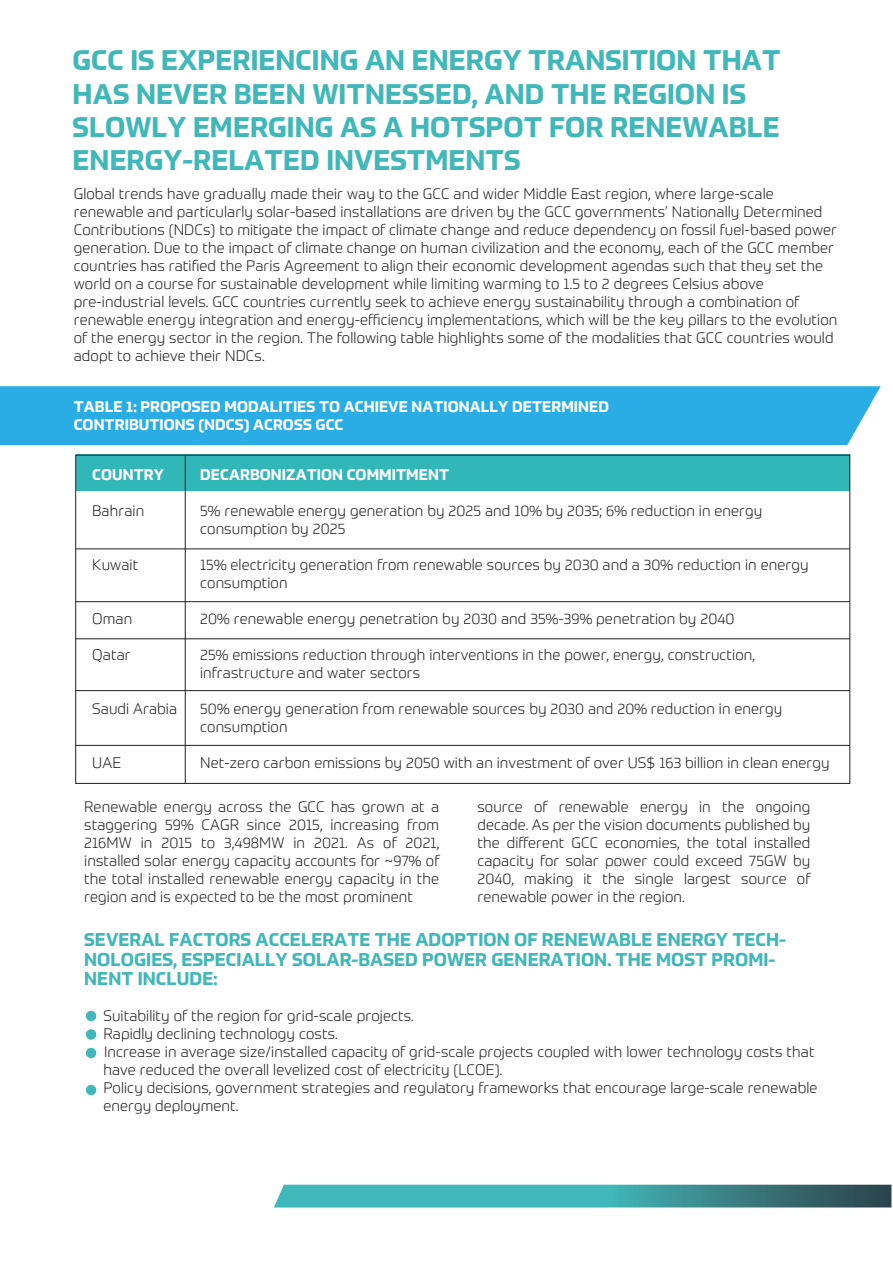
<style>
.page{position:relative;width:893px;height:1263px;background:#fff}
.page>*{position:absolute;margin:0;border:0;box-sizing:border-box;transform-origin:0 0}
.t1{font:700 27.6px/33.2px "Prometo W02";letter-spacing:.005em;color:#40b7b8}
.t2{font:700 18px/19.8px "Prometo W02";letter-spacing:.005em;color:#40b7b8}
.t3{font:300 15px/18px "Prometo W04";letter-spacing:.005em;color:#231f20}
.t4{font:700 15px/18px "Prometo W02";letter-spacing:.005em;color:#fff}
</style>
<div class="page">
<svg style="left:274px;top:1185px;width:617px;height:22px;background:#3d9b9d"></svg>
<div style="left:0;top:386px;width:881px;height:59px;background:#29ade4"></div>
<div style="left:77px;top:454px;width:773px;height:37px;background:#32b7b8"></div>
<hr style="left:76px;top:548px;width:774px;height:1px;background:#231f20">
<hr style="left:76px;top:601px;width:774px;height:1px;background:#231f20">
<hr style="left:76px;top:638px;width:774px;height:1px;background:#231f20">
<hr style="left:76px;top:690px;width:774px;height:1px;background:#231f20">
<hr style="left:76px;top:745px;width:774px;height:1px;background:#231f20">
<hr style="left:185px;top:456px;width:1px;height:328px;background:#231f20">
<div style="left:86px;top:1011px;width:10px;height:10px;background:#40b7b8;border-radius:50%"></div>
<div style="left:86px;top:1029px;width:10px;height:11px;background:#40b7b8;border-radius:50%"></div>
<div style="left:86px;top:1048px;width:10px;height:10px;background:#40b7b8;border-radius:50%"></div>
<div style="left:86px;top:1085px;width:10px;height:10px;background:#40b7b8;border-radius:50%"></div>
<h1 class="t1" style="left:73px;top:44px;width:709px">GCC IS EXPERIENCING AN ENERGY TRANSITION THAT HAS NEVER BEEN WITNESSED, AND THE REGION IS SLOWLY EMERGING AS A HOTSPOT FOR RENEWABLE ENERGY-RELATED INVESTMENTS</h1>
<p class="t3" style="left:74px;top:184px;width:765px">Global trends have gradually made their way to the GCC and wider Middle East region, where large-scale renewable and particularly solar-based installations are driven by the GCC governments’ Nationally Determined Contributions (NDCs) to mitigate the impact of climate change and reduce dependency on fossil fuel-based power generation. Due to the impact of climate change on human civilization and the economy, each of the GCC member countries has ratified the Paris Agreement to align their economic development agendas such that they set the world on a course for sustainable development while limiting warming to 1.5 to 2 degrees Celsius above pre-industrial levels. GCC countries currently seek to achieve energy sustainability through a combination of renewable energy integration and energy-efficiency implementations, which will be the key pillars to the evolution of the energy sector in the region. The following table highlights some of the modalities that GCC countries would adopt to achieve their NDCs.</p>
<p class="t4" style="left:74px;top:397px;width:537px">TABLE 1: PROPOSED MODALITIES TO ACHIEVE NATIONALLY DETERMINED<br>CONTRIBUTIONS (NDCS) ACROSS GCC</p>
<p class="t4" style="left:92px;top:466px;width:73px">COUNTRY</p>
<p class="t4" style="left:200px;top:466px;width:250px">DECARBONIZATION COMMITMENT</p>
<p class="t3" style="left:92px;top:502px;width:53px">Bahrain</p>
<p class="t3" style="left:200px;top:502px;width:564px">5% renewable energy generation by 2025 and 10% by 2035; 6% reduction in energy consumption by 2025</p>
<p class="t3" style="left:92px;top:556px;width:48px">Kuwait</p>
<p class="t3" style="left:200px;top:556px;width:610px">15% electricity generation from renewable sources by 2030 and a 30% reduction in energy consumption</p>
<p class="t3" style="left:92px;top:610px;width:42px">Oman</p>
<p class="t3" style="left:200px;top:610px;width:536px">20% renewable energy penetration by 2030 and 35%-39% penetration by 2040</p>
<p class="t3" style="left:92px;top:646px;width:40px">Qatar</p>
<p class="t3" style="left:200px;top:646px;width:556px">25% emissions reduction through interventions in the power, energy, construction, infrastructure and water sectors</p>
<p class="t3" style="left:92px;top:700px;width:86px">Saudi Arabia</p>
<p class="t3" style="left:200px;top:700px;width:584px">50% energy generation from renewable sources by 2030 and 20% reduction in energy consumption</p>
<p class="t3" style="left:92px;top:754px;width:30px">UAE</p>
<p class="t3" style="left:200px;top:754px;width:631px">Net-zero carbon emissions by 2050 with an investment of over US$ 163 billion in clean energy</p>
<p class="t3" style="left:84px;top:797px;width:357px;text-align:justify">Renewable energy across the GCC has grown at a staggering 59% CAGR since 2015, increasing from 216MW in 2015 to 3,498MW in 2021. As of 2021, installed solar energy capacity accounts for ~97% of the total installed renewable energy capacity in the region and is expected to be the most prominent</p>
<p class="t2" style="left:84px;top:929px;width:703px">SEVERAL FACTORS ACCELERATE THE ADOPTION OF RENEWABLE ENERGY TECH-<br>NOLOGIES, ESPECIALLY SOLAR-BASED POWER GENERATION. THE MOST PROMI-<br>NENT INCLUDE:</p>
<p class="t3" style="left:103px;top:1007px;width:716px">Suitability of the region for grid-scale projects.<br>Rapidly declining technology costs.<br>Increase in average size/installed capacity of grid-scale projects coupled with lower technology costs that have reduced the overall levelized cost of electricity (LCOE).<br>Policy decisions, government strategies and regulatory frameworks that encourage large-scale renewable energy deployment.</p>
<p class="t3" style="left:477px;top:798px;width:334px;text-align:justify">source of renewable energy in the ongoing decade. As per the vision documents published by the different GCC economies, the total installed capacity for solar power could exceed 75GW by 2040, making it the single largest source of renewable power in the region.</p>
</div>
